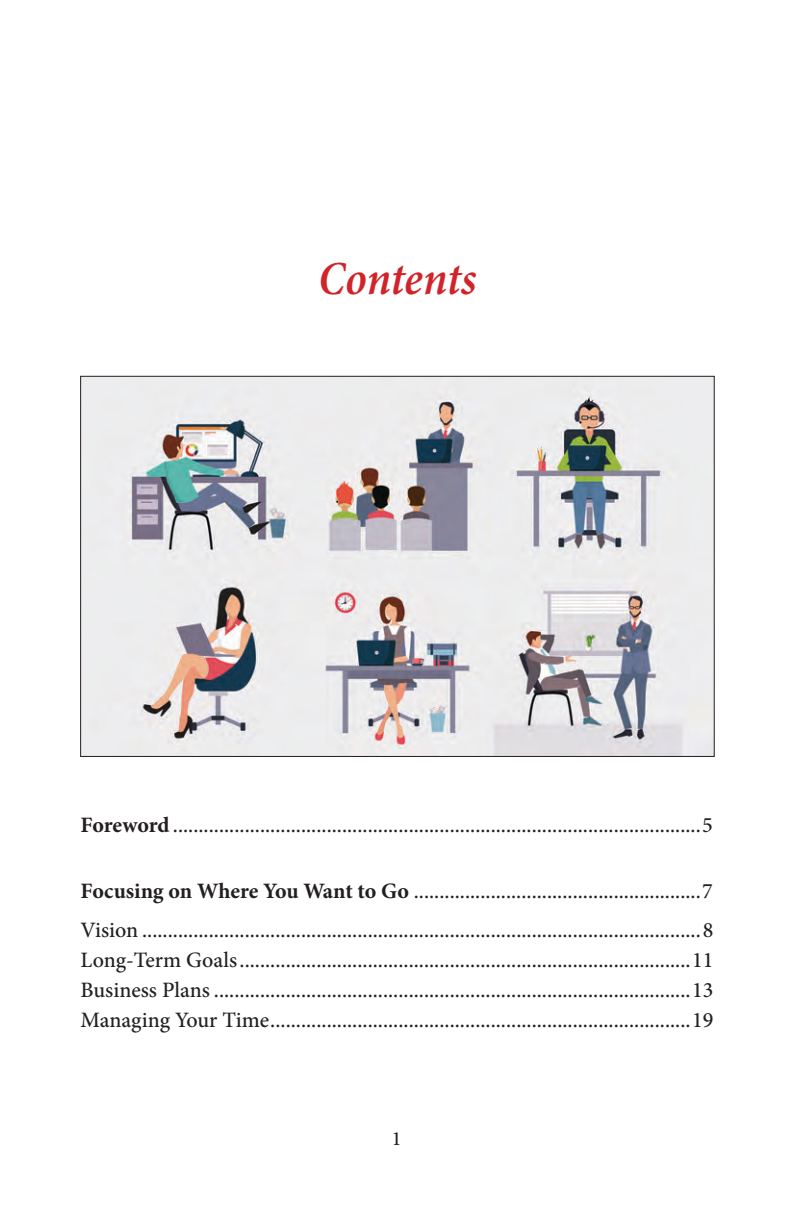
<style>
.page{position:relative;width:792px;height:1224px;background:#fff}
.page>*{position:absolute;margin:0;border:0;box-sizing:border-box;transform-origin:0 0}
.AA_Contents_head{font:italic 600 condensed 48px "Minion Pro";letter-spacing:-.005em;color:#d1232a}
.t1{font:500 22px "Minion Pro";letter-spacing:-.005em;color:#231f20}
.t2{font:500 20px "Minion Pro";color:#231f20}
.s1{font-weight:700}
</style>
<div class="page">
<img style="left:82px;top:378px;width:631px;height:377px">
<p class="AA_Contents_head" style="left:318px;top:246px;width:160px">Contents</p>
<p class="t1" style="left:81px;top:810px;width:634px"><span class="s1">Foreword</span> .......................................................................................................5</p>
<p class="t1" style="left:81px;top:876px;width:633px"><span class="s1">Focusing on Where You Want to Go</span> ........................................................7</p>
<p class="t1" style="left:81px;top:915px;width:634px">Vision .............................................................................................................8</p>
<p class="t1" style="left:81px;top:945px;width:634px">Long-Term Goals........................................................................................11</p>
<p class="t1" style="left:81px;top:975px;width:634px">Business Plans .............................................................................................13</p>
<p class="t1" style="left:81px;top:1005px;width:634px">Managing Your Time..................................................................................19</p>
<p class="t2" style="left:392px;top:1125px;width:11px">1</p>
</div>
